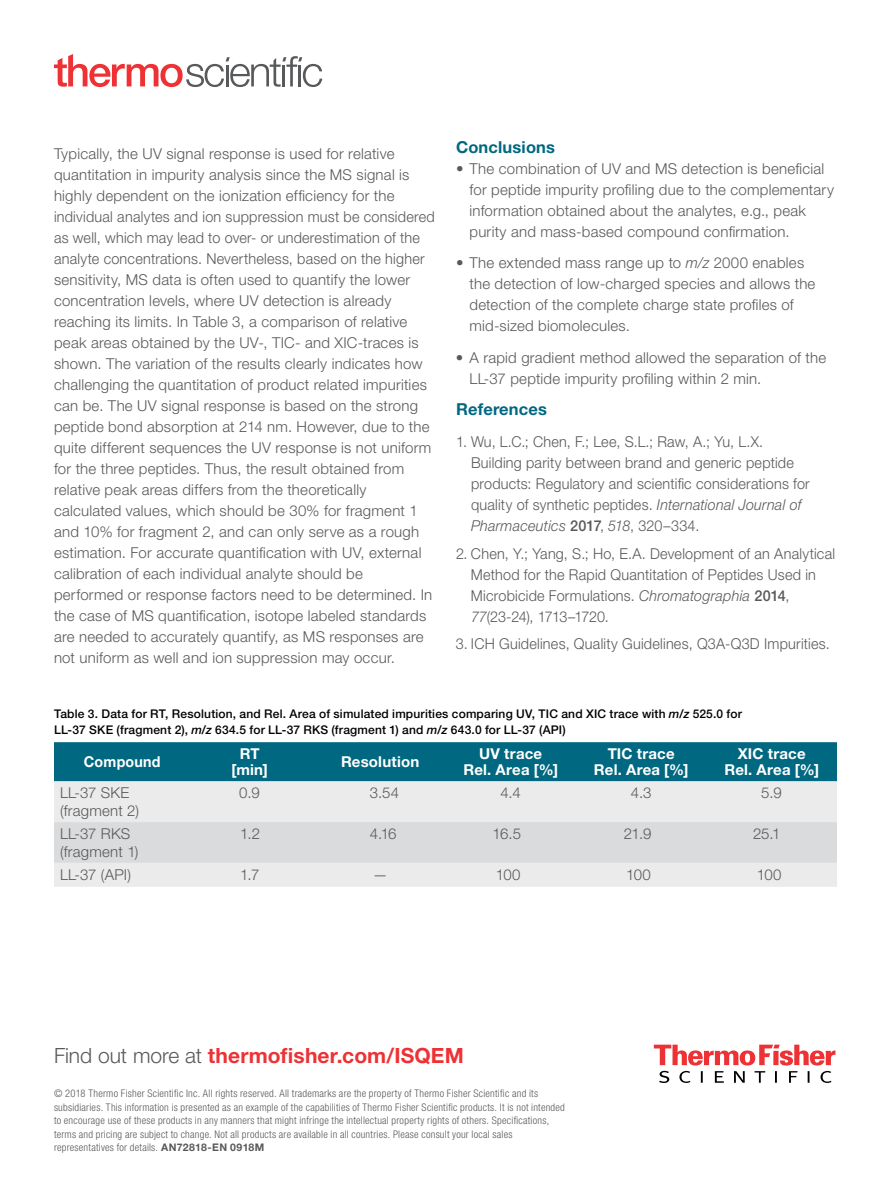
<style>
.page{position:relative;width:891px;height:1188px;background:#fff}
.page>*{position:absolute;margin:0;border:0;box-sizing:border-box;transform-origin:0 0}
.t1{font:700 21px "Helvetica Neue LT Std";letter-spacing:.005em;color:#ee3134}
.t2{font:700 16.5px "Helvetica Neue LT Std";letter-spacing:.01em;color:#006880}
.t3{font:300 15px/21px "Helvetica Neue LT Std";letter-spacing:.015em;color:#58595b}
.t4{font:300 15px/21px "Helvetica Neue LT Std";letter-spacing:.015em;color:#58595b;scale:.96 1}
.t5{font:700 15px/16.5px "Helvetica Neue LT Std";letter-spacing:.015em;color:#fff;text-align:center}
.t6{font:700 15px "Helvetica Neue LT Std";letter-spacing:.015em;color:#fff;scale:.95 1}
.t7{font:500 12px/15.8px "Helvetica Neue LT Std";letter-spacing:.015em;color:#000}
.t8{font:300 condensed 10.5px/13.5px "Helvetica Neue LT Std";letter-spacing:.025em;color:#58595b}
.s1{font-style:italic}
.s2{font-weight:500}
.s3{font-weight:300;color:#58595b}
.s4{font-weight:700;font-stretch:normal}
</style>
<div class="page">
<svg style="left:654px;top:1045px;width:182px;height:38px"></svg>
<svg style="left:54px;top:54px;width:268px;height:33px"></svg>
<div style="left:54px;top:742px;width:783px;height:39px;background:#006880"></div>
<div style="left:54px;top:781px;width:783px;height:106px;background:#ebebec"></div>
<div style="left:54px;top:822px;width:783px;height:41px;background:#dadbdc"></div>
<p class="t3" style="left:54px;top:143px;width:382px">Typically, the UV signal response is used for relative quantitation in impurity analysis since the MS signal is highly dependent on the ionization efficiency for the individual analytes and ion suppression must be considered as well, which may lead to over- or underestimation of the analyte concentrations. Nevertheless, based on the higher sensitivity, MS data is often used to quantify the lower concentration levels, where UV detection is already reaching its limits. In Table 3, a comparison of relative peak areas obtained by the UV-, TIC- and XIC-traces is shown. The variation of the results clearly indicates how challenging the quantitation of product related impurities can be. The UV signal response is based on the strong peptide bond absorption at 214 nm. However, due to the quite different sequences the UV response is not uniform for the three peptides. Thus, the result obtained from relative peak areas differs from the theoretically calculated values, which should be 30% for fragment 1 and 10% for fragment 2, and can only serve as a rough estimation. For accurate quantification with UV, external calibration of each individual analyte should be performed or response factors need to be determined. In the case of MS quantification, isotope labeled standards are needed to accurately quantify, as MS responses are not uniform as well and ion suppression may occur.</p>
<p class="t2" style="left:456px;top:137px;width:101px">Conclusions</p>
<p class="t3" style="left:470px;top:158px;width:366px;text-indent:-14px">• The combination of UV and MS detection is beneficial for peptide impurity profiling due to the complementary information obtained about the analytes, e.g., peak purity and mass-based compound confirmation.</p>
<p class="t3" style="left:469px;top:252px;width:347px;text-indent:-13px">• The extended mass range up to <span class="s1">m/z</span> 2000 enables the detection of low-charged species and allows the detection of the complete charge state profiles of mid-sized biomolecules.</p>
<p class="t3" style="left:469px;top:347px;width:358px;text-indent:-14px">• A rapid gradient method allowed the separation of the<br>LL-37 peptide impurity profiling within 2 min.</p>
<p class="t2" style="left:456px;top:399px;width:93px">References</p>
<p class="t4" style="left:471px;top:431px;width:354px;text-indent:-15px">1. Wu, L.C.; Chen, F.; Lee, S.L.; Raw, A.; Yu, L.X.<br>Building parity between brand and generic peptide products: Regulatory and scientific considerations for quality of synthetic peptides. <span class="s1">International Journal of Pharmaceutics</span> <span class="s2">2017</span>, <span class="s1">518</span>, 320–334.</p>
<p class="t4" style="left:471px;top:542px;width:381px;text-indent:-15px">2. Chen, Y.; Yang, S.; Ho, E.A. Development of an Analytical Method for the Rapid Quantitation of Peptides Used in Microbicide Formulations. <span class="s1">Chromatographia</span> <span class="s2">2014</span>, <span class="s1">77</span>(23-24), 1713–1720.</p>
<p class="t4" style="left:456px;top:633px;width:391px">3. ICH Guidelines, Quality Guidelines, Q3A-Q3D Impurities.</p>
<p class="t7" style="left:54px;top:706px;width:690px">Table 3. Data for RT, Resolution, and Rel. Area of simulated impurities comparing UV, TIC and XIC trace with <span class="s1">m/z</span> 525.0 for<br>LL-37 SKE (fragment 2), <span class="s1">m/z</span> 634.5 for LL-37 RKS (fragment 1) and <span class="s1">m/z</span> 643.0 for LL-37 (API)</p>
<p class="t6" style="left:84px;top:753px;width:82px">Compound</p>
<p class="t5" style="left:232px;top:745px;width:38px">RT [min]</p>
<p class="t5" style="left:341px;top:753px;width:80px">Resolution</p>
<p class="t5" style="left:463px;top:745px;width:96px">UV trace<br>Rel. Area [%]</p>
<p class="t5" style="left:594px;top:745px;width:96px">TIC trace<br>Rel. Area [%]</p>
<p class="t5" style="left:724px;top:745px;width:96px">XIC trace<br>Rel. Area [%]</p>
<p class="t3" style="left:60px;top:783px;width:81px;line-height:18px">LL-37 SKE (fragment 2)</p>
<p class="t3" style="left:239px;top:782px;width:22px">0.9</p>
<p class="t3" style="left:370px;top:782px;width:31px">3.54</p>
<p class="t3" style="left:500px;top:782px;width:22px">4.4</p>
<p class="t3" style="left:631px;top:782px;width:22px">4.3</p>
<p class="t3" style="left:761px;top:782px;width:22px">5.9</p>
<p class="t3" style="left:60px;top:824px;width:80px;line-height:18px">LL-37 RKS (fragment 1)</p>
<p class="t3" style="left:240px;top:823px;width:22px">1.2</p>
<p class="t3" style="left:370px;top:823px;width:28px">4.16</p>
<p class="t3" style="left:493px;top:823px;width:30px">16.5</p>
<p class="t3" style="left:624px;top:823px;width:29px">21.9</p>
<p class="t3" style="left:753px;top:823px;width:29px">25.1</p>
<p class="t3" style="left:60px;top:863px;width:72px">LL-37 (API)</p>
<p class="t3" style="left:240px;top:863px;width:21px">1.7</p>
<p class="t3" style="left:373px;top:863px;width:16px">—</p>
<p class="t3" style="left:496px;top:863px;width:26px">100</p>
<p class="t3" style="left:626px;top:863px;width:26px">100</p>
<p class="t3" style="left:757px;top:863px;width:26px">100</p>
<h1 class="t1" style="left:54px;top:1042px;width:411px"><span class="s3">Find out more at</span> thermofisher.com/ISQEM</h1>
<p class="t8" style="left:54px;top:1087px;width:512px">© 2018 Thermo Fisher Scientific Inc. All rights reserved. All trademarks are the property of Thermo Fisher Scientific and its subsidiaries. This information is presented as an example of the capabilities of Thermo Fisher Scientific products. It is not intended to encourage use of these products in any manners that might infringe the intellectual property rights of others. Specifications, terms and pricing are subject to change. Not all products are available in all countries. Please consult your local sales representatives for details. <span class="s4">AN72818-EN 0918M</span></p>
</div>
